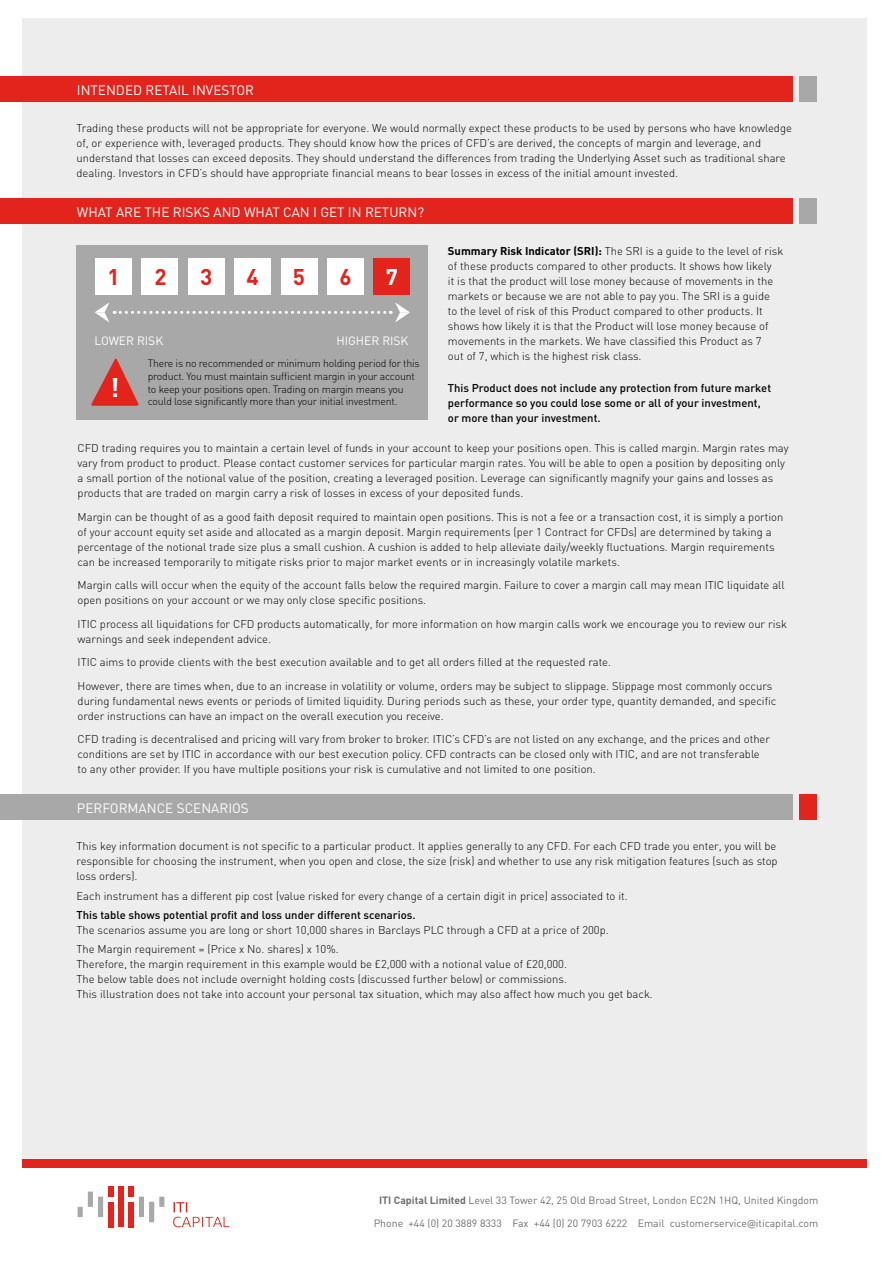
<style>
.page{position:relative;width:893px;height:1263px;background:#fff}
.page>*{position:absolute;margin:0;border:0;box-sizing:border-box;transform-origin:0 0}
.t1{font:700 26.7px "DIN";color:#fff}
.t2{font:700 22.5px "DIN";color:#e2241d}
.t3{font:700 22.5px "DIN";color:#fff}
.t4{font:13.5px "DIN";color:#fff}
.t5{font:12px "DIN";color:#fff}
.t6{font:300 11.25px/15px "DIN";color:#000}
.t7{font:500 11.25px/15px "DIN";color:#000}
.t8{font:300 10.5px/12.8px "DIN";letter-spacing:-.02em;color:#000}
.t9{font:10.5px "DIN";color:#706f6f}
.s1{font-weight:700}
.s2{font-family:"Lato"}
</style>
<div class="page">
<div style="left:22px;top:18px;width:845px;height:1141px;background:#ededed"></div>
<div style="left:0;top:77px;width:792px;height:25px;background:#e2241d"></div>
<div style="left:0;top:199px;width:792px;height:25px;background:#e2241d"></div>
<div style="left:799px;top:77px;width:17px;height:25px;background:#a9a8a8"></div>
<div style="left:799px;top:199px;width:17px;height:25px;background:#a9a8a8"></div>
<div style="left:77px;top:245px;width:351px;height:175px;background:#a9a8a8"></div>
<div style="left:95px;top:258px;width:37px;height:37px;background:#fff"></div>
<div style="left:188px;top:258px;width:37px;height:37px;background:#fff"></div>
<div style="left:327px;top:258px;width:37px;height:37px;background:#fff"></div>
<div style="left:142px;top:258px;width:36px;height:37px;background:#fff"></div>
<div style="left:281px;top:258px;width:36px;height:37px;background:#fff"></div>
<div style="left:234px;top:258px;width:37px;height:37px;background:#fff"></div>
<div style="left:374px;top:258px;width:36px;height:37px;background:#e2241d"></div>
<svg style="left:95px;top:302px;width:315px;height:20px"></svg>
<svg style="left:91px;top:358px;width:48px;height:48px"></svg>
<div style="left:22px;top:1159px;width:845px;height:9px;background:#e2241d"></div>
<svg style="left:78px;top:1191px;width:86px;height:31px"></svg>
<div style="left:129px;top:1202px;width:5px;height:25px;background:#e2241d"></div>
<div style="left:108px;top:1186px;width:5px;height:11px;background:#e2241d"></div>
<div style="left:108px;top:1202px;width:5px;height:25px;background:#e2241d"></div>
<div style="left:118px;top:1186px;width:6px;height:41px;background:#e2241d"></div>
<div style="left:129px;top:1186px;width:5px;height:11px;background:#e2241d"></div>
<svg style="left:173px;top:1202px;width:56px;height:25px"></svg>
<div style="left:0;top:794px;width:792px;height:26px;background:#a9a8a8"></div>
<div style="left:799px;top:794px;width:17px;height:26px;background:#e2241d"></div>
<p class="t4" style="left:77px;top:81px;width:179px">INTENDED RETAIL INVESTOR</p>
<p class="t6" style="left:77px;top:121px;width:717px">Trading these products will not be appropriate for everyone. We would normally expect these products to be used by persons who have knowledge of, or experience with, leveraged products. They should know how the prices of CFD’s are derived, the concepts of margin and leverage, and understand that losses can exceed deposits. They should understand the differences from trading the Underlying Asset such as traditional share dealing. Investors in CFD’s should have appropriate financial means to bear losses in excess of the initial amount invested.</p>
<p class="t4" style="left:77px;top:204px;width:349px">WHAT ARE THE RISKS AND WHAT CAN I GET IN RETURN?</p>
<p class="t6" style="left:448px;top:243px;width:337px"><span class="s1">Summary Risk Indicator (SRI):</span> The SRI is a guide to the level of risk of these products compared to other products. It shows how likely<br>it is that the product will lose money because of movements in the markets or because we are not able to pay you. The SRI is a guide<br>to the level of risk of this Product compared to other products. It shows how likely it is that the Product will lose money because of movements in the markets. We have classified this Product as 7<br>out of 7, which is the highest risk class.</p>
<p class="t7" style="left:448px;top:380px;width:325px">This Product does not include any protection from future market performance so you could lose some or all of your investment, or more than your investment.</p>
<p class="t6" style="left:78px;top:440px;width:712px">CFD trading requires you to maintain a certain level of funds in your account to keep your positions open. This is called margin. Margin rates may vary from product to product. Please contact customer services for particular margin rates. You will be able to open a position by depositing only a small portion of the notional value of the position, creating a leveraged position. Leverage can significantly magnify your gains and losses as products that are traded on margin carry a risk of losses in excess of your deposited funds.</p>
<p class="t6" style="left:78px;top:509px;width:707px">Margin can be thought of as a good faith deposit required to maintain open positions. This is not a fee or a transaction cost, it is simply a portion of your account equity set aside and allocated as a margin deposit. Margin requirements (per 1 Contract for CFDs) are determined by taking a percentage of the notional trade size plus a small cushion. A cushion is added to help alleviate daily/weekly fluctuations. Margin requirements can be increased temporarily to mitigate risks prior to major market events or in increasingly volatile markets.</p>
<p class="t6" style="left:78px;top:577px;width:709px">Margin calls will occur when the equity of the account falls below the required margin. Failure to cover a margin call may mean ITIC liquidate all open positions on your account or we may only close specific positions.</p>
<p class="t6" style="left:78px;top:616px;width:711px">ITIC process all liquidations for CFD products automatically, for more information on how margin calls work we encourage you to review our risk warnings and seek independent advice.</p>
<p class="t6" style="left:78px;top:650px;width:696px;line-height:23.5px">ITIC aims to provide clients with the best execution available and to get all orders filled at the requested rate.<br>However, there are times when, due to an increase in volatility or volume, orders may be subject to slippage. Slippage most commonly occurs</p>
<p class="t6" style="left:78px;top:693px;width:700px">during fundamental news events or periods of limited liquidity. During periods such as these, your order type, quantity demanded, and specific order instructions can have an impact on the overall execution you receive.</p>
<p class="t6" style="left:78px;top:731px;width:694px">CFD trading is decentralised and pricing will vary from broker to broker. ITIC’s CFD’s are not listed on any exchange, and the prices and other conditions are set by ITIC in accordance with our best execution policy. CFD contracts can be closed only with ITIC, and are not transferable to any other provider. If you have multiple positions your risk is cumulative and not limited to one position.</p>
<h2 class="t2" style="left:107px;top:262px;width:14px">1</h2>
<h2 class="t2" style="left:155px;top:262px;width:14px">2</h2>
<h2 class="t2" style="left:200px;top:262px;width:14px">3</h2>
<h2 class="t2" style="left:247px;top:262px;width:14px">4</h2>
<h2 class="t2" style="left:293px;top:262px;width:14px">5</h2>
<h2 class="t2" style="left:339px;top:262px;width:14px">6</h2>
<h2 class="t3" style="left:386px;top:262px;width:14px">7</h2>
<p class="t5" style="left:95px;top:333px;width:70px">LOWER RISK</p>
<p class="t5" style="left:336px;top:333px;width:74px">HIGHER RISK</p>
<p class="t8" style="left:148px;top:357px;width:273px">There is no recommended or minimum holding period for this product. You must maintain sufficient margin in your account to keep your positions open. Trading on margin means you could lose significantly more than your initial investment.</p>
<h1 class="t1" style="left:110px;top:370px;width:11px">!</h1>
<p class="t4" style="left:77px;top:799px;width:174px">PERFORMANCE SCENARIOS</p>
<p class="t6" style="left:77px;top:839px;width:703px;text-align:justify">This key information document is not specific to a particular product. It applies generally to any CFD. For each CFD trade you enter, you will be responsible for choosing the instrument, when you open and close, the size (risk) and whether to use any risk mitigation features (such as stop loss orders).</p>
<p class="t6" style="left:77px;top:888px;width:553px">Each instrument has a different pip cost (value risked for every change of a certain digit in price) associated to it.</p>
<p class="t7" style="left:77px;top:907px;width:341px">This table shows potential profit and loss under different scenarios.</p>
<p class="t6" style="left:77px;top:920px;width:534px;line-height:19.2px">The scenarios assume you are long or short 10,000 shares in Barclays PLC through a CFD at a price of 200p.<br>The Margin requirement = (Price x No. shares) x 10%.</p>
<p class="t6" style="left:77px;top:956px;width:578px">Therefore, the margin requirement in this example would be £2,000 with a notional value of £20,000.<br>The below table does not include overnight holding costs (discussed further below) or commissions.<br>This illustration does not take into account your personal tax situation, which may also affect how much you get back.</p>
<p class="t9" style="left:379px;top:1194px;width:441px"><span class="s1">ITI Capital Limited</span> Level 33 Tower 42, 25 Old Broad Street, London EC2N 1HQ, United Kingdom</p>
<p class="t9" style="left:374px;top:1217px;width:446px">Phone +44 (0) 20 3889 8333 Fax +44 (0) 20 7903 6222 Email customerservice<span class="s2">@</span>iticapital.com</p>
</div>
